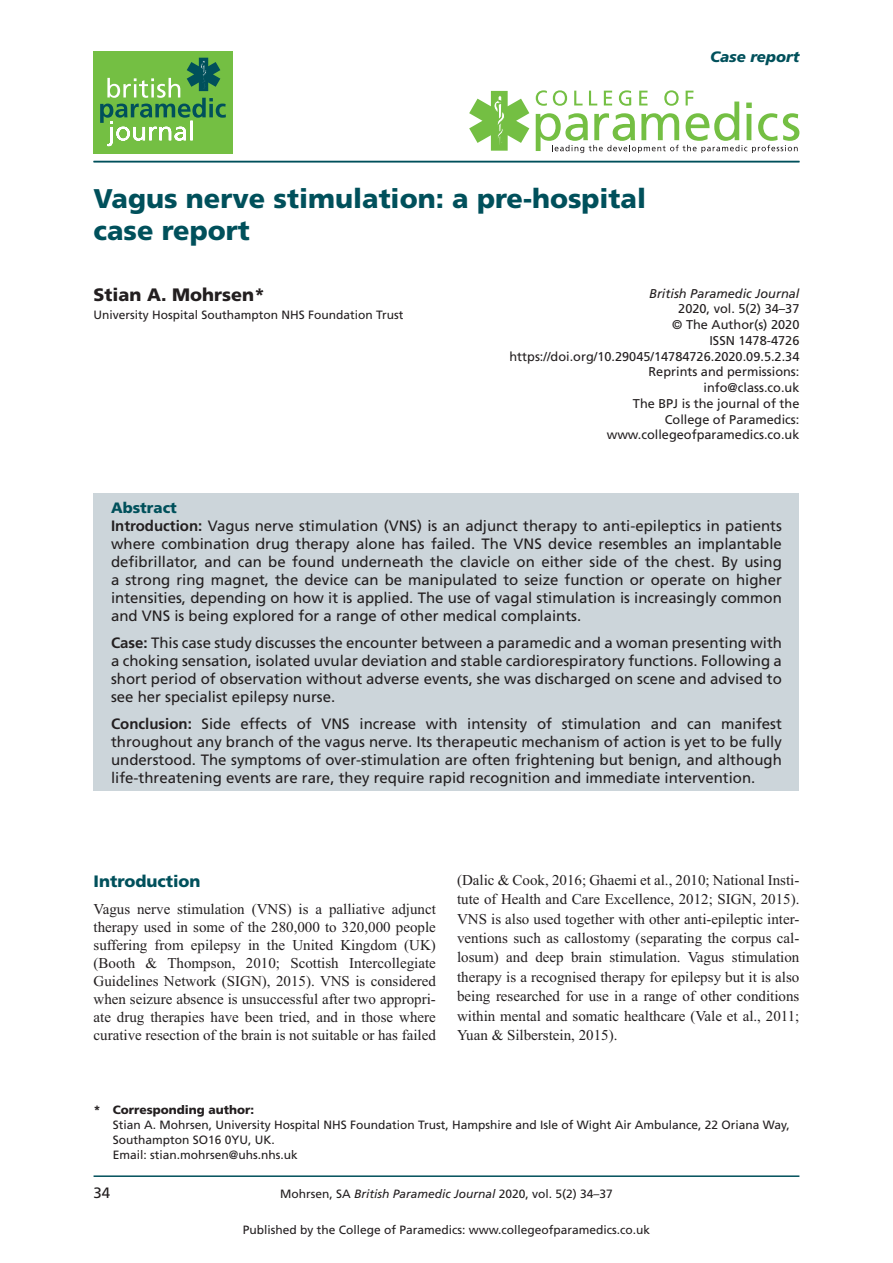
<style>
.page{position:relative;width:893px;height:1263px;background:#fff}
.page>*{position:absolute;margin:0;border:0;box-sizing:border-box;transform-origin:0 0}
.t1{font:900 27px/31.5px "Frutiger LT Std";color:#00505b}
.t2{font:900 18px "Frutiger LT Std";color:#231f20}
.t3{font:900 16.5px "Frutiger LT Std";color:#00505b}
.t4{font:15px/18px "Frutiger LT Std";color:#231f20;text-align:justify}
.t5{font:15px/19.4px "Times New Roman";color:#231f20;text-align:justify}
.t6{font:italic 900 15px "Frutiger LT Std";color:#00505b}
.t7{font:12.75px/15.8px "Frutiger LT Std";color:#231f20;text-align:right}
.t8{font:italic 12.75px "Frutiger LT Std";color:#231f20}
.t9{font:12px/15px "Frutiger LT Std";color:#231f20}
.t10{font:900 12px "Frutiger LT Std";color:#231f20}
.s1{font-weight:900;color:#00505b}
.s2{font-weight:700}
.s3{font-style:italic}
</style>
<div class="page">
<div style="left:94px;top:51px;width:139px;height:102px;background:#74bf43"></div>
<svg style="left:100px;top:58px;width:126px;height:88px"></svg>
<svg style="left:469px;top:91px;width:60px;height:60px"></svg>
<svg style="left:536px;top:90px;width:263px;height:63px"></svg>
<hr style="left:94px;top:1175px;width:705px;height:2px;background:#00505b">
<div style="left:94px;top:493px;width:705px;height:298px;background:#ccd5da"></div>
<hr style="left:94px;top:161px;width:705px;height:1px;background:#00505b">
<h1 class="t1" style="left:94px;top:183px;width:554px">Vagus nerve stimulation: a pre-hospital case report</h1>
<p class="t6" style="left:710px;top:48px;width:91px">Case report</p>
<p class="t2" style="left:94px;top:283px;width:173px">Stian A. Mohrsen*</p>
<p class="t9" style="left:94px;top:307px;width:311px">University Hospital Southampton NHS Foundation Trust</p>
<p class="t8" style="left:649px;top:286px;width:152px">British Paramedic Journal</p>
<p class="t7" style="left:509px;top:301px;width:291px">2020, vol. 5(2) 34–37<br>© The Author(s) 2020<br>ISSN 1478-4726 https://doi.org/10.29045/14784726.2020.09.5.2.34<br>Reprints and permissions:<br>info@class.co.uk<br>The BPJ is the journal of the<br>College of Paramedics: www.collegeofparamedics.co.uk</p>
<p class="t4" style="left:111px;top:499px;width:672px;text-align:left"><span class="s1">Abstract<br></span><span class="s2">Introduction:</span> Vagus nerve stimulation (VNS) is an adjunct therapy to anti-epileptics in patients where combination drug therapy alone has failed. The VNS device resembles an implantable defibrillator, and can be found underneath the clavicle on either side of the chest. By using a strong ring magnet, the device can be manipulated to seize function or operate on higher intensities, depending on how it is applied. The use of vagal stimulation is increasingly common and VNS is being explored for a range of other medical complaints.</p>
<p class="t4" style="left:111px;top:634px;width:672px"><span class="s2">Case:</span> This case study discusses the encounter between a paramedic and a woman presenting with a choking sensation, isolated uvular deviation and stable cardiorespiratory functions. Following a short period of observation without adverse events, she was discharged on scene and advised to see her specialist epilepsy nurse.</p>
<p class="t4" style="left:111px;top:715px;width:672px"><span class="s2">Conclusion:</span> Side effects of VNS increase with intensity of stimulation and can manifest throughout any branch of the vagus nerve. Its therapeutic mechanism of action is yet to be fully understood. The symptoms of over-stimulation are often frightening but benign, and although life-threatening events are rare, they require rapid recognition and immediate intervention.</p>
<p class="t3" style="left:94px;top:871px;width:109px">Introduction</p>
<p class="t5" style="left:94px;top:900px;width:344px;line-height:18px">Vagus nerve stimulation (VNS) is a palliative adjunct therapy used in some of the 280,000 to 320,000 people suffering from epilepsy in the United Kingdom (UK) (Booth &amp; Thompson, 2010; Scottish Intercollegiate Guidelines Network (SIGN), 2015). VNS is considered when seizure absence is unsuccessful after two appropri&shy;ate drug therapies have been tried, and in those where curative resection of the brain is not suitable or has failed</p>
<p class="t5" style="left:457px;top:870px;width:344px">(Dalic &amp; Cook, 2016; Ghaemi et al., 2010; National Insti&shy;tute of Health and Care Excellence, 2012; SIGN, 2015).<br>VNS is also used together with other anti-epileptic inter&shy;ventions such as callostomy (separating the corpus cal&shy;losum) and deep brain stimulation. Vagus stimulation therapy is a recognised therapy for epilepsy but it is also being researched for use in a range of other conditions within mental and somatic healthcare (Vale et al., 2011; Yuan &amp; Silberstein, 2015).</p>
<p class="t10" style="left:94px;top:1102px;width:162px">* Corresponding author:</p>
<p class="t9" style="left:113px;top:1117px;width:678px">Stian A. Mohrsen, University Hospital NHS Foundation Trust, Hampshire and Isle of Wight Air Ambulance, 22 Oriana Way,<br>Southampton SO16 0YU, UK.<br>Email: stian.mohrsen@uhs.nhs.uk</p>
<p class="t4" style="left:94px;top:1184px;width:18px">34</p>
<p class="t9" style="left:280px;top:1186px;width:334px">Mohrsen, SA <span class="s3">British Paramedic Journal</span> 2020, vol. 5(2) 34–37</p>
<p class="t9" style="left:243px;top:1222px;width:409px">Published by the College of Paramedics: www.collegeofparamedics.co.uk</p>
</div>
